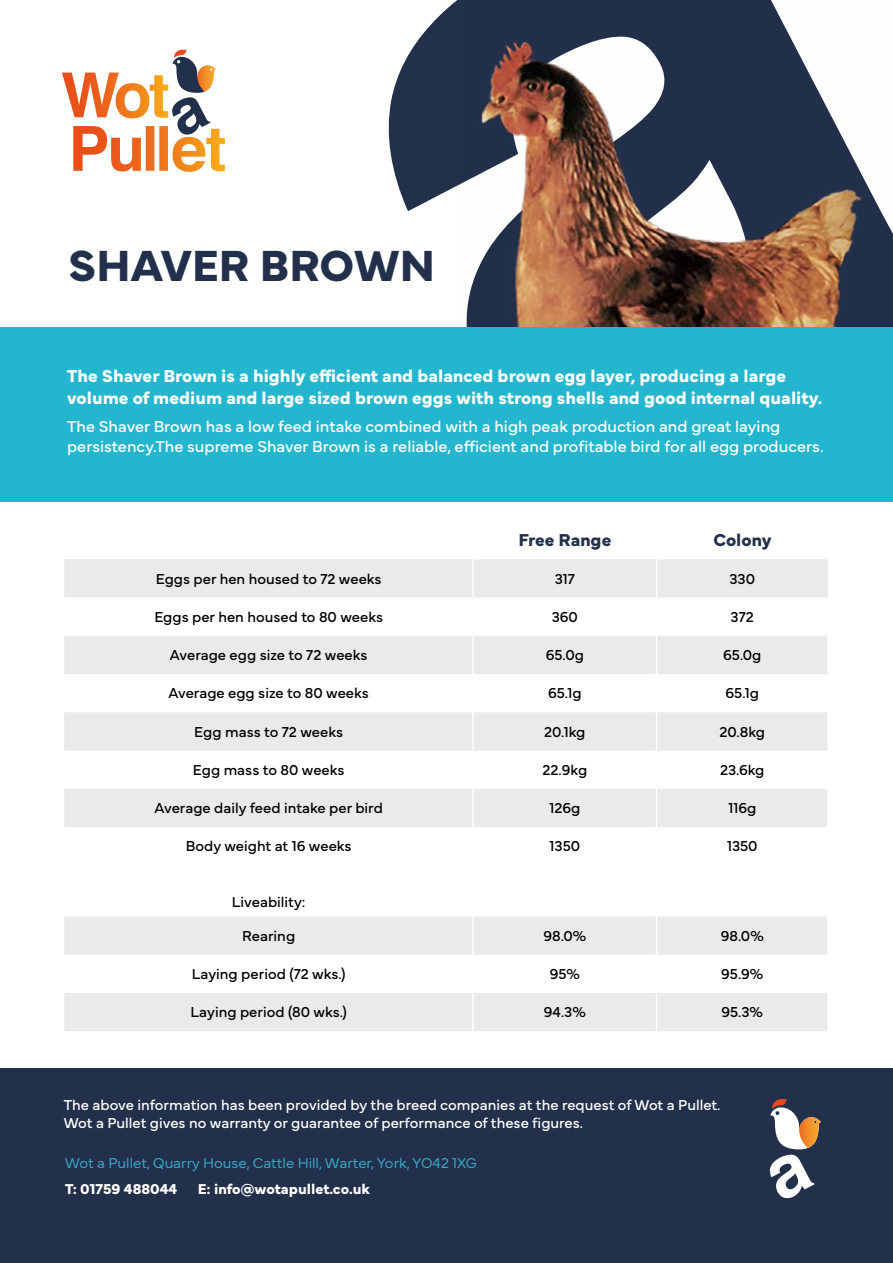
<style>
.page{position:relative;width:893px;height:1263px;background:#fff}
.page>*{position:absolute;margin:0;border:0;box-sizing:border-box;transform-origin:0 0}
.t1{font:700 45.45px "Mundial";color:#23304b}
.t2{font:700 18px/21.6px "Mundial";color:#fff}
.t3{font:700 18px "Mundial";color:#23304b}
.t4{font:16.5px/19.8px "Mundial";color:#fff}
.t5{font:15px "Mundial";color:#000}
.t6{font:15px/18px "Mundial";color:#fff}
.t7{font:300 14.85px "Mundial";color:#36aac7}
.t8{font:700 14.85px "Mundial";color:#fff}
</style>
<div class="page">
<svg style="left:388px;top:0;width:71px;height:212px;fill:#23304b"></svg>
<img style="left:459px;top:0;width:434px;height:327px">
<div style="left:0;top:327px;width:893px;height:175px;background:#25b6cf"></div>
<div style="left:64px;top:559px;width:764px;height:38px;background:#eaeaea"></div>
<svg style="left:64px;top:636px;width:763px;height:395px"></svg>
<hr style="left:472px;top:559px;width:2px;height:38px;background:#fff">
<hr style="left:656px;top:559px;width:1px;height:38px;background:#fff">
<hr style="left:472px;top:674px;width:2px;height:38px;background:#fff">
<hr style="left:656px;top:674px;width:1px;height:38px;background:#fff">
<hr style="left:472px;top:750px;width:2px;height:39px;background:#fff">
<hr style="left:656px;top:750px;width:1px;height:39px;background:#fff">
<hr style="left:472px;top:827px;width:2px;height:38px;background:#fff">
<hr style="left:656px;top:827px;width:1px;height:38px;background:#fff">
<hr style="left:472px;top:636px;width:2px;height:38px;background:#fff">
<hr style="left:656px;top:636px;width:1px;height:38px;background:#fff">
<hr style="left:472px;top:712px;width:2px;height:38px;background:#fff">
<hr style="left:656px;top:712px;width:1px;height:38px;background:#fff">
<hr style="left:472px;top:789px;width:2px;height:38px;background:#fff">
<hr style="left:656px;top:789px;width:1px;height:38px;background:#fff">
<hr style="left:472px;top:865px;width:2px;height:51px;background:#fff">
<hr style="left:656px;top:865px;width:1px;height:51px;background:#fff">
<hr style="left:472px;top:955px;width:2px;height:38px;background:#fff">
<hr style="left:656px;top:955px;width:1px;height:38px;background:#fff">
<hr style="left:472px;top:916px;width:2px;height:39px;background:#fff">
<hr style="left:656px;top:916px;width:1px;height:39px;background:#fff">
<hr style="left:472px;top:993px;width:2px;height:38px;background:#fff">
<hr style="left:656px;top:993px;width:1px;height:38px;background:#fff">
<div style="left:0;top:1068px;width:893px;height:195px;background:#23304b"></div>
<svg style="left:62px;top:50px;width:163px;height:122px"></svg>
<svg style="left:769px;top:1155px;width:46px;height:44px"></svg>
<svg style="left:770px;top:1099px;width:51px;height:50px"></svg>
<h1 class="t1" style="left:68px;top:230px;width:369px">SHAVER BROWN</h1>
<p class="t2" style="left:67px;top:364px;width:757px">The Shaver Brown is a highly efficient and balanced brown egg layer, producing a large volume of medium and large sized brown eggs with strong shells and good internal quality.</p>
<p class="t4" style="left:67px;top:415px;width:758px">The Shaver Brown has a low feed intake combined with a high peak production and great laying persistency.The supreme Shaver Brown is a reliable, efficient and profitable bird for all egg producers.</p>
<p class="t3" style="left:518px;top:526px;width:94px">Free Range</p>
<p class="t3" style="left:713px;top:526px;width:60px">Colony</p>
<p class="t5" style="left:156px;top:567px;width:227px">Eggs per hen housed to 72 weeks</p>
<p class="t5" style="left:555px;top:567px;width:22px">317</p>
<p class="t5" style="left:729px;top:567px;width:27px">330</p>
<p class="t5" style="left:154px;top:605px;width:230px">Eggs per hen housed to 80 weeks</p>
<p class="t5" style="left:552px;top:605px;width:28px">360</p>
<p class="t5" style="left:731px;top:605px;width:25px">372</p>
<p class="t5" style="left:170px;top:643px;width:199px">Average egg size to 72 weeks</p>
<p class="t5" style="left:546px;top:643px;width:40px">65.0g</p>
<p class="t5" style="left:723px;top:643px;width:40px">65.0g</p>
<p class="t5" style="left:169px;top:681px;width:202px">Average egg size to 80 weeks</p>
<p class="t5" style="left:548px;top:681px;width:35px">65.1g</p>
<p class="t5" style="left:725px;top:681px;width:35px">65.1g</p>
<p class="t5" style="left:194px;top:720px;width:150px">Egg mass to 72 weeks</p>
<p class="t5" style="left:544px;top:720px;width:43px">20.1kg</p>
<p class="t5" style="left:720px;top:720px;width:47px">20.8kg</p>
<p class="t5" style="left:193px;top:758px;width:153px">Egg mass to 80 weeks</p>
<p class="t5" style="left:543px;top:758px;width:46px">22.9kg</p>
<p class="t5" style="left:720px;top:758px;width:46px">23.6kg</p>
<p class="t5" style="left:154px;top:796px;width:230px">Average daily feed intake per bird</p>
<p class="t5" style="left:549px;top:796px;width:32px">126g</p>
<p class="t5" style="left:728px;top:796px;width:29px">116g</p>
<p class="t5" style="left:186px;top:834px;width:167px">Body weight at 16 weeks</p>
<p class="t5" style="left:550px;top:834px;width:32px">1350</p>
<p class="t5" style="left:727px;top:834px;width:32px">1350</p>
<p class="t5" style="left:232px;top:890px;width:75px">Liveability:</p>
<p class="t5" style="left:242px;top:924px;width:55px">Rearing</p>
<p class="t5" style="left:543px;top:924px;width:44px">98.0%</p>
<p class="t5" style="left:721px;top:924px;width:44px">98.0%</p>
<p class="t5" style="left:192px;top:962px;width:155px">Laying period (72 wks.)</p>
<p class="t5" style="left:550px;top:962px;width:32px">95%</p>
<p class="t5" style="left:721px;top:962px;width:44px">95.9%</p>
<p class="t5" style="left:191px;top:1000px;width:158px">Laying period (80 wks.)</p>
<p class="t5" style="left:544px;top:1000px;width:43px">94.3%</p>
<p class="t5" style="left:721px;top:1000px;width:43px">95.3%</p>
<p class="t6" style="left:64px;top:1094px;width:658px">The above information has been provided by the breed companies at the request of Wot a Pullet.<br>Wot a Pullet gives no warranty or guarantee of performance of these figures.</p>
<p class="t7" style="left:65px;top:1151px;width:413px">Wot a Pullet, Quarry House, Cattle Hill, Warter, York, YO42 1XG</p>
<p class="t8" style="left:65px;top:1177px;width:114px">T: 01759 488044</p>
<p class="t8" style="left:198px;top:1177px;width:174px">E: info@wotapullet.co.uk</p>
</div>
